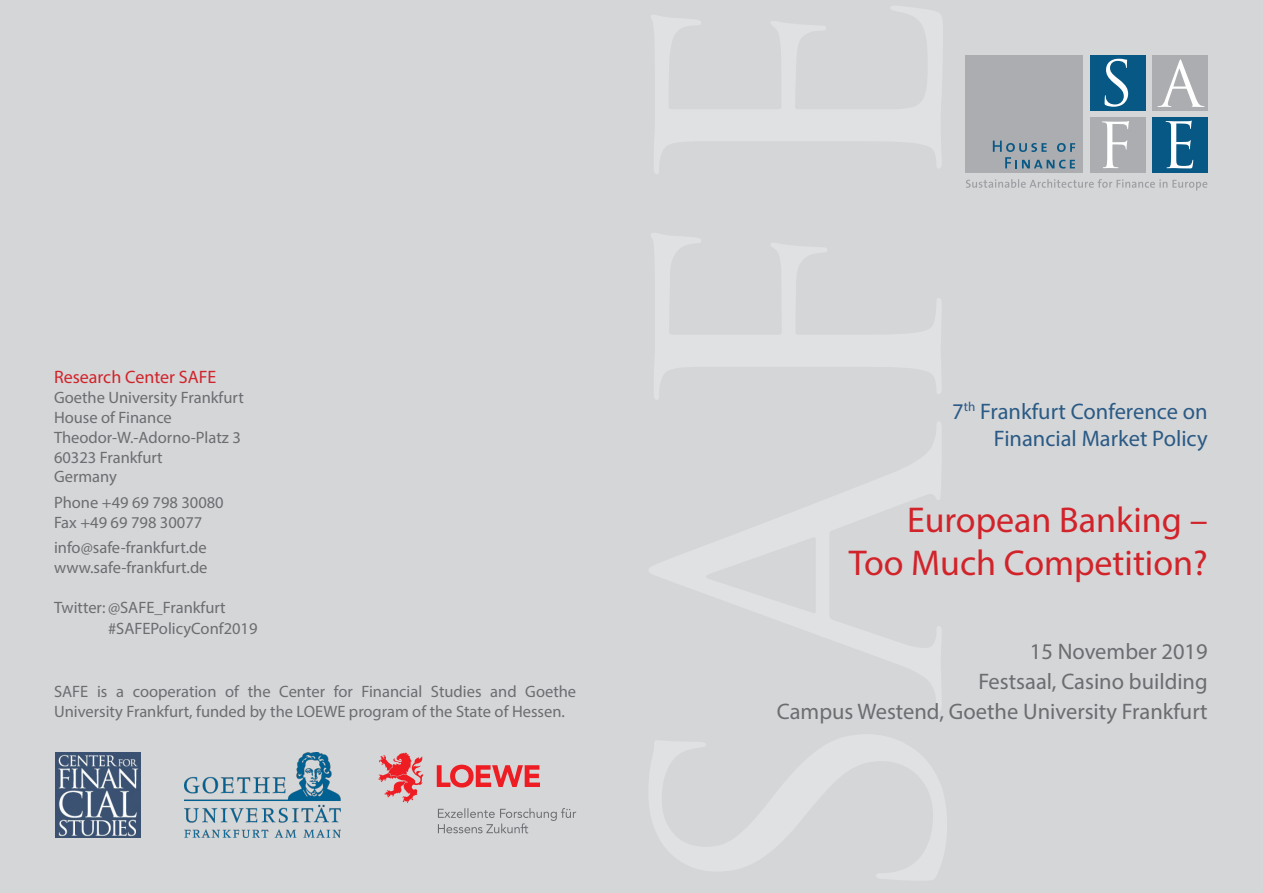
<style>
.page{position:relative;width:1263px;height:893px;background:#d5d6d8}
.page>*{position:absolute;margin:0;border:0;box-sizing:border-box;transform-origin:0 0}
.t1{font:36px "Myriad Pro";color:#d1232a}
.t2{font:22.5px "Myriad Pro";color:#6c6d70}
.t3{font:22.5px "Myriad Pro";color:#2a5a85}
.t4{font:18px "Myriad Pro";color:#d1232a}
.t5{font:16.5px "Myriad Pro";color:#6c6d70}
</style>
<div class="page">
<img style="left:55px;top:753px;width:85px;height:85px">
<img style="left:185px;top:753px;width:155px;height:84px">
<svg style="left:437px;top:765px;width:103px;height:22px"></svg>
<svg style="left:379px;top:753px;width:44px;height:50px"></svg>
<svg style="left:438px;top:808px;width:138px;height:25px"></svg>
<svg style="left:966px;top:179px;width:241px;height:11px"></svg>
<div style="left:965px;top:55px;width:117px;height:118px;background:#acadb1"></div>
<div style="left:1090px;top:55px;width:55px;height:56px;background:#085885"></div>
<svg style="left:1104px;top:59px;width:24px;height:48px"></svg>
<div style="left:1152px;top:55px;width:56px;height:56px;background:#acadb1"></div>
<svg style="left:1157px;top:59px;width:47px;height:48px"></svg>
<div style="left:1090px;top:117px;width:55px;height:56px;background:#acadb1"></div>
<svg style="left:1102px;top:121px;width:27px;height:47px"></svg>
<div style="left:1152px;top:117px;width:56px;height:56px;background:#085885"></div>
<svg style="left:1166px;top:121px;width:27px;height:47px"></svg>
<svg style="left:993px;top:141px;width:82px;height:28px"></svg>
<p class="t4" style="left:54px;top:366px;width:164px">Research Center SAFE</p>
<p class="t5" style="left:54px;top:388px;width:191px">Goethe University Frankfurt</p>
<p class="t5" style="left:54px;top:407px;width:119px">House of Finance</p>
<p class="t5" style="left:54px;top:427px;width:188px">Theodor-W.-Adorno-Platz 3</p>
<p class="t5" style="left:54px;top:447px;width:110px">60323 Frankfurt</p>
<p class="t5" style="left:54px;top:467px;width:64px">Germany</p>
<p class="t5" style="left:54px;top:492px;width:171px">Phone +49 69 798 30080</p>
<p class="t5" style="left:54px;top:512px;width:150px">Fax +49 69 798 30077</p>
<p class="t5" style="left:54px;top:538px;width:154px">info@safe-frankfurt.de</p>
<p class="t5" style="left:54px;top:557px;width:155px">www.safe-frankfurt.de</p>
<p class="t5" style="left:54px;top:597px;width:173px">Twitter:@SAFE_Frankfurt</p>
<p class="t5" style="left:108px;top:619px;width:151px">#SAFEPolicyConf2019</p>
<p class="t5" style="left:54px;top:682px;width:524px">SAFE is a cooperation of the Center for Financial Studies and Goethe</p>
<p class="t5" style="left:54px;top:701px;width:512px">University Frankfurt, funded by the LOEWE program of the State of Hessen.</p>
<p class="t3" style="left:952px;top:397px;width:257px">7<sup>th</sup> Frankfurt Conference on</p>
<p class="t3" style="left:994px;top:424px;width:215px">Financial Market Policy</p>
<p class="t1" style="left:907px;top:498px;width:302px">European Banking –</p>
<p class="t1" style="left:849px;top:541px;width:360px">Too Much Competition?</p>
<p class="t2" style="left:1030px;top:638px;width:179px">15 November 2019</p>
<p class="t2" style="left:978px;top:668px;width:231px">Festsaal, Casino building</p>
<p class="t2" style="left:777px;top:698px;width:432px">Campus Westend, Goethe University Frankfurt</p>
</div>
